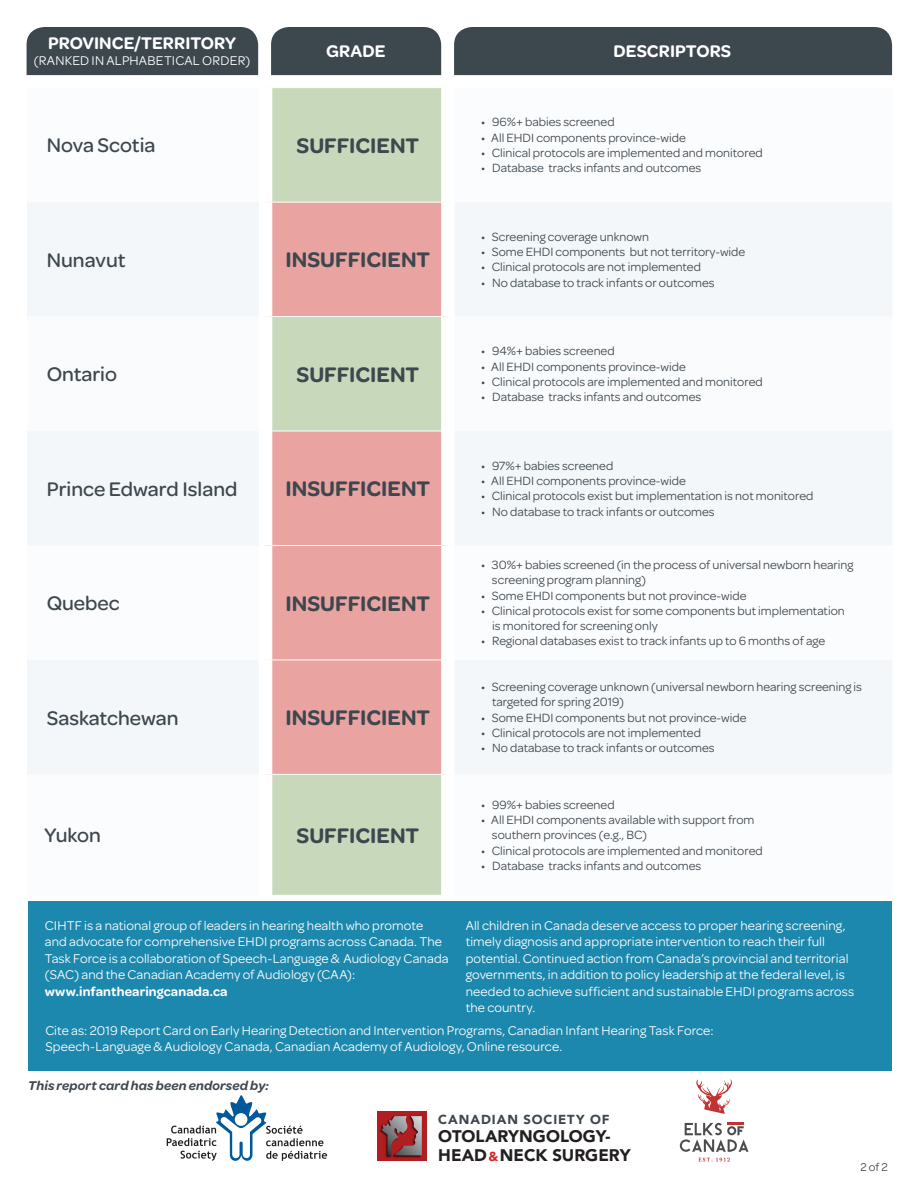
<style>
.page{position:relative;width:918px;height:1188px;background:#fff}
.page>*{position:absolute;margin:0;border:0;box-sizing:border-box;transform-origin:0 0}
.Grade{font:600 22.5px "Omnes";color:#3d474e}
.Province{font:500 21px "Omnes";color:#3d474e}
.Table_tabs{font:600 18px "Omnes";letter-spacing:.005em;color:#fff}
.t1{font:900 16.8px "Avenir";color:#231f20}
.t2{font:13.5px/16.5px "Omnes";letter-spacing:.005em;color:#fff}
.t3{font:italic 600 13.5px "Omnes";letter-spacing:.01em;color:#3d474e}
.t4{font:900 13.05px "Avenir";letter-spacing:.07em;color:#3d474e}
.t5{font:12.75px/15.3px "Omnes";color:#3d474e}
.t6{font:12px "Omnes";color:#3d474e}
.s1{font-weight:600}
.s2{font-size:13.05px;color:#de2526}
</style>
<div class="page">
<div style="left:272px;top:88px;width:169px;height:807px;background:#c7d8bb"></div>
<div style="left:27px;top:202px;width:865px;height:572px;background:#f3f7f9"></div>
<div style="left:272px;top:203px;width:169px;height:571px;background:#e9a3a1"></div>
<svg style="left:27px;top:317px;width:865px;height:114px"></svg>
<hr style="left:272px;top:202px;width:169px;height:1px;background:#fff">
<hr style="left:272px;top:316px;width:169px;height:1px;background:#fff">
<hr style="left:272px;top:431px;width:169px;height:1px;background:#fff">
<hr style="left:272px;top:545px;width:169px;height:1px;background:#fff">
<hr style="left:272px;top:660px;width:169px;height:1px;background:#fff">
<hr style="left:272px;top:774px;width:169px;height:1px;background:#fff">
<div style="left:259px;top:317px;width:13px;height:114px;background:#fff"></div>
<div style="left:441px;top:317px;width:14px;height:114px;background:#fff"></div>
<div style="left:259px;top:202px;width:13px;height:115px;background:#fff"></div>
<div style="left:441px;top:202px;width:14px;height:115px;background:#fff"></div>
<div style="left:259px;top:431px;width:13px;height:114px;background:#fff"></div>
<div style="left:441px;top:431px;width:14px;height:114px;background:#fff"></div>
<div style="left:259px;top:545px;width:13px;height:115px;background:#fff"></div>
<div style="left:441px;top:545px;width:14px;height:115px;background:#fff"></div>
<div style="left:259px;top:660px;width:13px;height:114px;background:#fff"></div>
<div style="left:441px;top:660px;width:14px;height:114px;background:#fff"></div>
<div style="left:28px;top:901px;width:864px;height:169px;background:#1d88ad"></div>
<div style="left:27px;top:27px;width:231px;height:48px;background:#3d474e"></div>
<div style="left:271px;top:27px;width:170px;height:48px;background:#3d474e"></div>
<div style="left:454px;top:27px;width:438px;height:48px;background:#3d474e"></div>
<svg style="left:377px;top:1111px;width:50px;height:50px"></svg>
<svg style="left:382px;top:1116px;width:41px;height:40px"></svg>
<svg style="left:696px;top:1079px;width:36px;height:35px"></svg>
<svg style="left:680px;top:1123px;width:69px;height:29px"></svg>
<svg style="left:698px;top:1158px;width:32px;height:4px"></svg>
<svg style="left:167px;top:1095px;width:160px;height:66px"></svg>
<div style="left:235px;top:1113px;width:12px;height:13px;background:#fff;border-radius:50%"></div>
<p class="Table_tabs" style="left:48px;top:30px;width:189px">PROVINCE/TERRITORY</p>
<p class="t2" style="left:34px;top:52px;width:218px">(RANKED IN ALPHABETICAL ORDER)</p>
<p class="Table_tabs" style="left:326px;top:39px;width:61px">GRADE</p>
<p class="Table_tabs" style="left:614px;top:39px;width:119px">DESCRIPTORS</p>
<p class="Province" style="left:47px;top:131px;width:110px">Nova Scotia</p>
<p class="Grade" style="left:297px;top:129px;width:124px">SUFFICIENT</p>
<p class="Province" style="left:47px;top:245px;width:80px">Nunavut</p>
<p class="Grade" style="left:286px;top:244px;width:146px">INSUFFICIENT</p>
<p class="Province" style="left:47px;top:360px;width:72px">Ontario</p>
<p class="Grade" style="left:297px;top:358px;width:124px">SUFFICIENT</p>
<p class="Province" style="left:47px;top:474px;width:192px">Prince Edward Island</p>
<p class="Grade" style="left:286px;top:473px;width:146px">INSUFFICIENT</p>
<p class="Province" style="left:47px;top:589px;width:75px">Quebec</p>
<p class="Grade" style="left:286px;top:587px;width:146px">INSUFFICIENT</p>
<p class="Province" style="left:47px;top:703px;width:134px">Saskatchewan</p>
<p class="Grade" style="left:286px;top:701px;width:146px">INSUFFICIENT</p>
<p class="Province" style="left:45px;top:821px;width:58px">Yukon</p>
<p class="Grade" style="left:297px;top:819px;width:124px">SUFFICIENT</p>
<p class="t5" style="left:481px;top:114px;width:135px">• 96%+ babies screened</p>
<p class="t5" style="left:481px;top:129px;width:206px">• All EHDI components province-wide</p>
<p class="t5" style="left:481px;top:144px;width:283px">• Clinical protocols are implemented and monitored</p>
<p class="t5" style="left:481px;top:160px;width:222px">• Database tracks infants and outcomes</p>
<p class="t5" style="left:481px;top:228px;width:169px">• Screening coverage unknown</p>
<p class="t5" style="left:481px;top:244px;width:266px">• Some EHDI components but not territory-wide</p>
<p class="t5" style="left:481px;top:259px;width:221px">• Clinical protocols are not implemented</p>
<p class="t5" style="left:481px;top:274px;width:235px">• No database to track infants or outcomes</p>
<p class="t5" style="left:481px;top:343px;width:135px">• 94%+ babies screened</p>
<p class="t5" style="left:481px;top:358px;width:206px">• All EHDI components province-wide</p>
<p class="t5" style="left:481px;top:373px;width:283px">• Clinical protocols are implemented and monitored</p>
<p class="t5" style="left:481px;top:389px;width:222px">• Database tracks infants and outcomes</p>
<p class="t5" style="left:481px;top:457px;width:134px">• 97%+ babies screened</p>
<p class="t5" style="left:481px;top:472px;width:206px">• All EHDI components province-wide</p>
<p class="t5" style="left:481px;top:488px;width:334px">• Clinical protocols exist but implementation is not monitored</p>
<p class="t5" style="left:481px;top:503px;width:235px">• No database to track infants or outcomes</p>
<p class="t5" style="left:492px;top:556px;width:363px;text-indent:-11px">• 30%+ babies screened (in the process of universal newborn hearing screening program planning)</p>
<p class="t5" style="left:481px;top:587px;width:267px">• Some EHDI components but not province-wide</p>
<p class="t5" style="left:492px;top:602px;width:354px;text-indent:-11px">• Clinical protocols exist for some components but implementation is monitored for screening only</p>
<p class="t5" style="left:481px;top:633px;width:345px">• Regional databases exist to track infants up to 6 months of age</p>
<p class="t5" style="left:492px;top:678px;width:372px;text-indent:-11px">• Screening coverage unknown (universal newborn hearing screening is targeted for spring 2019)</p>
<p class="t5" style="left:481px;top:709px;width:267px">• Some EHDI components but not province-wide</p>
<p class="t5" style="left:481px;top:724px;width:221px">• Clinical protocols are not implemented</p>
<p class="t5" style="left:481px;top:740px;width:235px">• No database to track infants or outcomes</p>
<p class="t5" style="left:481px;top:796px;width:135px">• 99%+ babies screened</p>
<p class="t5" style="left:492px;top:811px;width:264px;text-indent:-11px">• All EHDI components available with support from southern provinces (e.g., BC)</p>
<p class="t5" style="left:481px;top:842px;width:283px">• Clinical protocols are implemented and monitored</p>
<p class="t5" style="left:481px;top:857px;width:222px">• Database tracks infants and outcomes</p>
<p class="t2" style="left:45px;top:916px;width:405px">CIHTF is a national group of leaders in hearing health who promote<br>and advocate for comprehensive EHDI programs across Canada. The Task Force is a collaboration of Speech-Language &amp; Audiology Canada (SAC) and the Canadian Academy of Audiology (CAA): <span class="s1">www.infanthearingcanada.ca</span></p>
<p class="t2" style="left:466px;top:916px;width:390px">All children in Canada deserve access to proper hearing screening, timely diagnosis and appropriate intervention to reach their full potential. Continued action from Canada’s provincial and territorial governments, in addition to policy leadership at the federal level, is needed to achieve sufficient and sustainable EHDI programs across the country.</p>
<p class="t2" style="left:45px;top:1021px;width:670px">Cite as: 2019 Report Card on Early Hearing Detection and Intervention Programs, Canadian Infant Hearing Task Force:<br>Speech-Language &amp; Audiology Canada, Canadian Academy of Audiology, Online resource.</p>
<p class="t3" style="left:28px;top:1076px;width:242px">This report card has been endorsed by:</p>
<p class="t4" style="left:438px;top:1108px;width:173px">CANADIAN SOCIETY OF</p>
<p class="t1" style="left:438px;top:1122px;width:174px">OTOLARYNGOLOGY-</p>
<p class="t1" style="left:438px;top:1141px;width:194px">HEAD <span class="s2">&amp;</span> NECK SURGERY</p>
<p class="t6" style="left:861px;top:1159px;width:29px">2 of 2</p>
</div>
